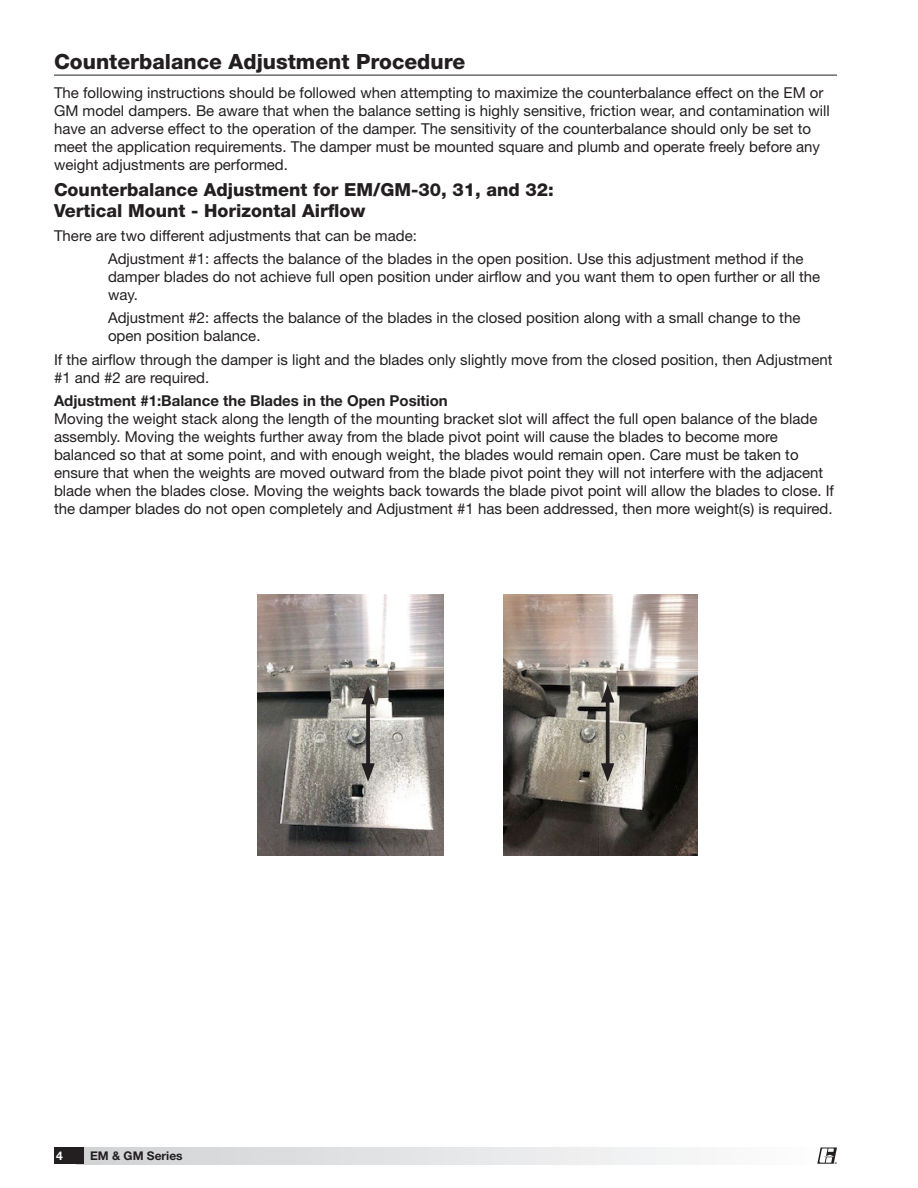
<style>
.page{position:relative;width:918px;height:1188px;background:#fff}
.page>*{position:absolute;margin:0;border:0;box-sizing:border-box;transform-origin:0 0}
.Section_Heading_wUnderline{font:800 21px "Helvetica Neue LT Std";color:#231f20}
.Sub-Section_Headings{font:800 18px/21px "Helvetica Neue LT Std";color:#231f20}
.Body_10_12_55_Roman__05_space_after{font:15px/18px "Helvetica Neue LT Std";color:#231f20}
.Bold{font:700 15px "Helvetica Neue LT Std";color:#231f20}
.t1{font:700 12px "Helvetica Neue LT Std";color:#231f20}
.t2{font:700 12px "Helvetica Neue LT Std";color:#fff}
.t3{font:700 2.7px "Helvetica Neue LT Std";color:#231f20}
</style>
<div class="page">
<hr style="left:54px;top:74px;width:783px;height:2px;background:#6c6d70">
<img style="left:257px;top:595px;width:186px;height:261px">
<svg style="left:366px;top:704px;width:4px;height:59px"></svg>
<svg style="left:361px;top:686px;width:14px;height:18px"></svg>
<svg style="left:361px;top:763px;width:14px;height:19px"></svg>
<img style="left:504px;top:595px;width:194px;height:261px">
<svg style="left:606px;top:703px;width:4px;height:60px"></svg>
<svg style="left:601px;top:684px;width:13px;height:19px"></svg>
<svg style="left:601px;top:763px;width:13px;height:19px"></svg>
<div style="left:77px;top:1148px;width:760px;height:16px;background:linear-gradient(to right,#d0d1d4,#fdfefe)"></div>
<div style="left:54px;top:1148px;width:30px;height:16px;background:#231f20"></div>
<svg style="left:817px;top:1148px;width:20px;height:16px"></svg>
<p class="Section_Heading_wUnderline" style="left:54px;top:49px;width:413px">Counterbalance Adjustment Procedure</p>
<p class="Body_10_12_55_Roman__05_space_after" style="left:54px;top:83px;width:777px">The following instructions should be followed when attempting to maximize the counterbalance effect on the EM or GM model dampers. Be aware that when the balance setting is highly sensitive, friction wear, and contamination will have an adverse effect to the operation of the damper. The sensitivity of the counterbalance should only be set to meet the application requirements. The damper must be mounted square and plumb and operate freely before any weight adjustments are performed.</p>
<p class="Sub-Section_Headings" style="left:54px;top:179px;width:501px">Counterbalance Adjustment for EM/GM-30, 31, and 32:<br>Vertical Mount - Horizontal Airflow</p>
<p class="Body_10_12_55_Roman__05_space_after" style="left:54px;top:226px;width:364px">There are two different adjustments that can be made:</p>
<p class="Body_10_12_55_Roman__05_space_after" style="left:108px;top:249px;width:714px">Adjustment #1: affects the balance of the blades in the open position. Use this adjustment method if the damper blades do not achieve full open position under airflow and you want them to open further or all the way.</p>
<p class="Body_10_12_55_Roman__05_space_after" style="left:108px;top:309px;width:694px">Adjustment #2: affects the balance of the blades in the closed position along with a small change to the open position balance.</p>
<p class="Body_10_12_55_Roman__05_space_after" style="left:54px;top:350px;width:780px">If the airflow through the damper is light and the blades only slightly move from the closed position, then Adjustment #1 and #2 are required.</p>
<p class="Bold" style="left:54px;top:392px;width:395px">Adjustment #1:Balance the Blades in the Open Position</p>
<p class="Body_10_12_55_Roman__05_space_after" style="left:54px;top:410px;width:782px">Moving the weight stack along the length of the mounting bracket slot will affect the full open balance of the blade assembly. Moving the weights further away from the blade pivot point will cause the blades to become more balanced so that at some point, and with enough weight, the blades would remain open. Care must be taken to ensure that when the weights are moved outward from the blade pivot point they will not interfere with the adjacent blade when the blades close. Moving the weights back towards the blade pivot point will allow the blades to close. If the damper blades do not open completely and Adjustment #1 has been addressed, then more weight(s) is required.</p>
<p class="t2" style="left:56px;top:1148px;width:8px">4</p>
<p class="t1" style="left:90px;top:1148px;width:94px">EM &amp; GM Series</p>
<p class="t3" style="left:835px;top:1161px;width:4px">®</p>
</div>
